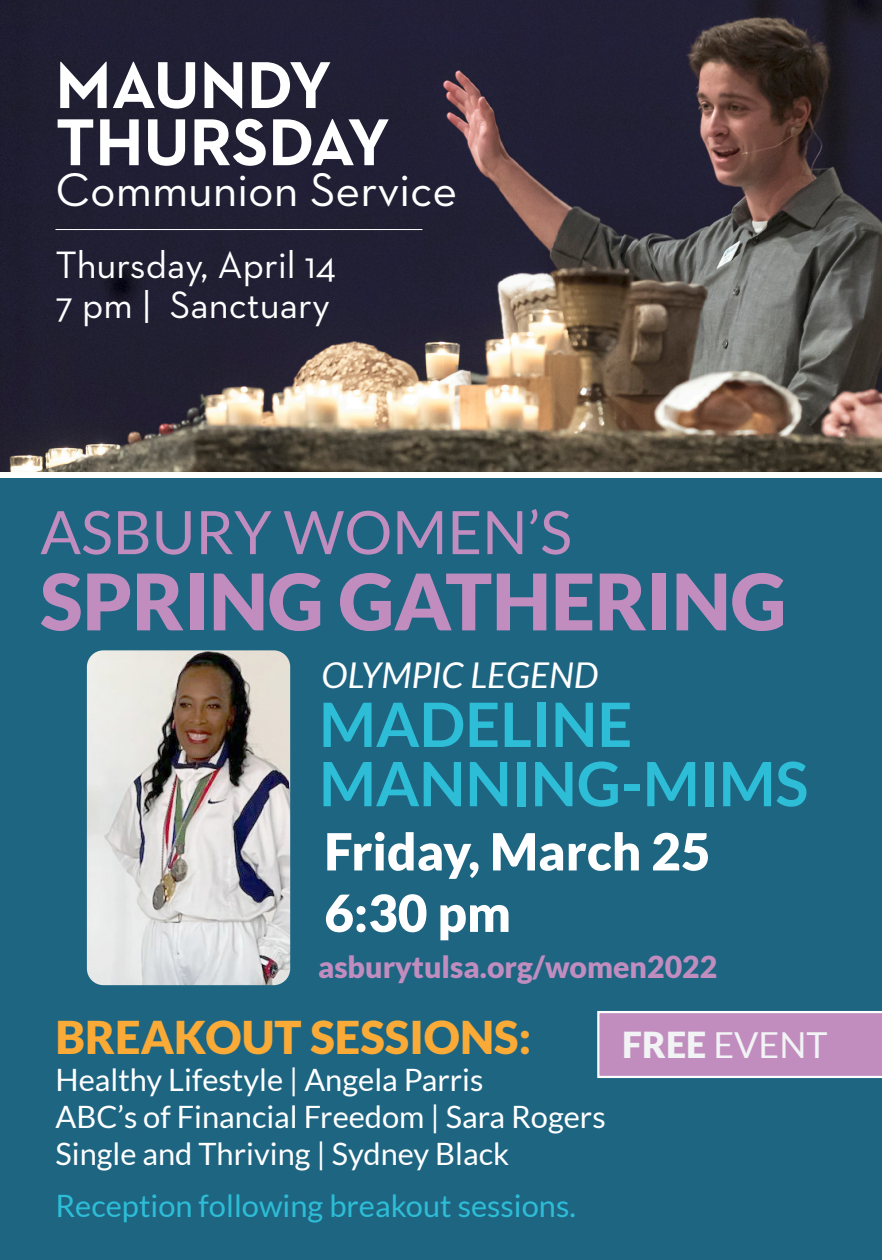
<style>
.page{position:relative;width:882px;height:1260px;background:#fff}
.page>*{position:absolute;margin:0;border:0;box-sizing:border-box;transform-origin:0 0}
.t1{font:900 78.05px "Lato";color:#c18dbf}
.t2{font:700 67.38px/57.2px "Neutraface 2 Text";color:#fff}
.t3{font:700 61.25px/59.3px "Lato";color:#2dbdd6}
.t4{font:60.02px "Lato";color:#c18dbf}
.t5{font:900 51.27px "Lato";color:#fff}
.t6{font:47.95px "Neutraface 2 Text";color:#fff}
.t7{font:900 45.15px "Lato";color:#faaa36}
.t8{font:38.85px "Neutraface 2 Text";color:#fff}
.t9{font:35.88px "Lato";color:#f2f3f4}
.t10{font:italic 35.52px "Lato";color:#fff}
.t11{font:30.8px "Lato";color:#fff}
.t12{font:30.8px "Lato";color:#2dbdd6}
.t13{font:900 30.28px "Lato";color:#c18dbf}
.s1{font-weight:900}
</style>
<div class="page">
<img style="left:0;top:0;width:882px;height:471px">
<hr style="left:55px;top:229px;width:367px;height:1px;background:#fff">
<div style="left:0;top:479px;width:882px;height:781px;background:#1e6582"></div>
<svg style="left:597px;top:1011px;width:285px;height:67px;background:#c595c3"></svg>
<img style="left:87px;top:650px;width:203px;height:335px">
<p class="t2" style="left:55px;top:56px;width:336px">MAUNDY<br>THURSDAY</p>
<p class="t6" style="left:55px;top:160px;width:403px">Communion Service</p>
<p class="t8" style="left:55px;top:240px;width:282px">Thursday, April 14</p>
<p class="t8" style="left:55px;top:281px;width:276px">7 pm | Sanctuary</p>
<p class="t4" style="left:40px;top:499px;width:533px">ASBURY WOMEN’S</p>
<p class="t1" style="left:40px;top:556px;width:748px">SPRING GATHERING</p>
<p class="t10" style="left:322px;top:656px;width:278px">OLYMPIC LEGEND</p>
<p class="t3" style="left:319px;top:694px;width:491px">MADELINE<br>MANNING-MIMS</p>
<p class="t5" style="left:324px;top:822px;width:388px">Friday, March 25</p>
<p class="t5" style="left:324px;top:883px;width:188px">6:30 pm</p>
<p class="t13" style="left:318px;top:949px;width:401px">asburytulsa.org/women2022</p>
<p class="t7" style="left:55px;top:1011px;width:477px">BREAKOUT SESSIONS:</p>
<p class="t11" style="left:55px;top:1063px;width:430px">Healthy Lifestyle | Angela Parris</p>
<p class="t11" style="left:55px;top:1100px;width:552px">ABC’s of Financial Freedom | Sara Rogers</p>
<p class="t11" style="left:55px;top:1137px;width:455px">Single and Thriving | Sydney Black</p>
<p class="t12" style="left:55px;top:1188px;width:522px">Reception following breakout sessions.</p>
<p class="t9" style="left:622px;top:1025px;width:207px"><span class="s1">FREE</span> EVENT</p>
</div>
